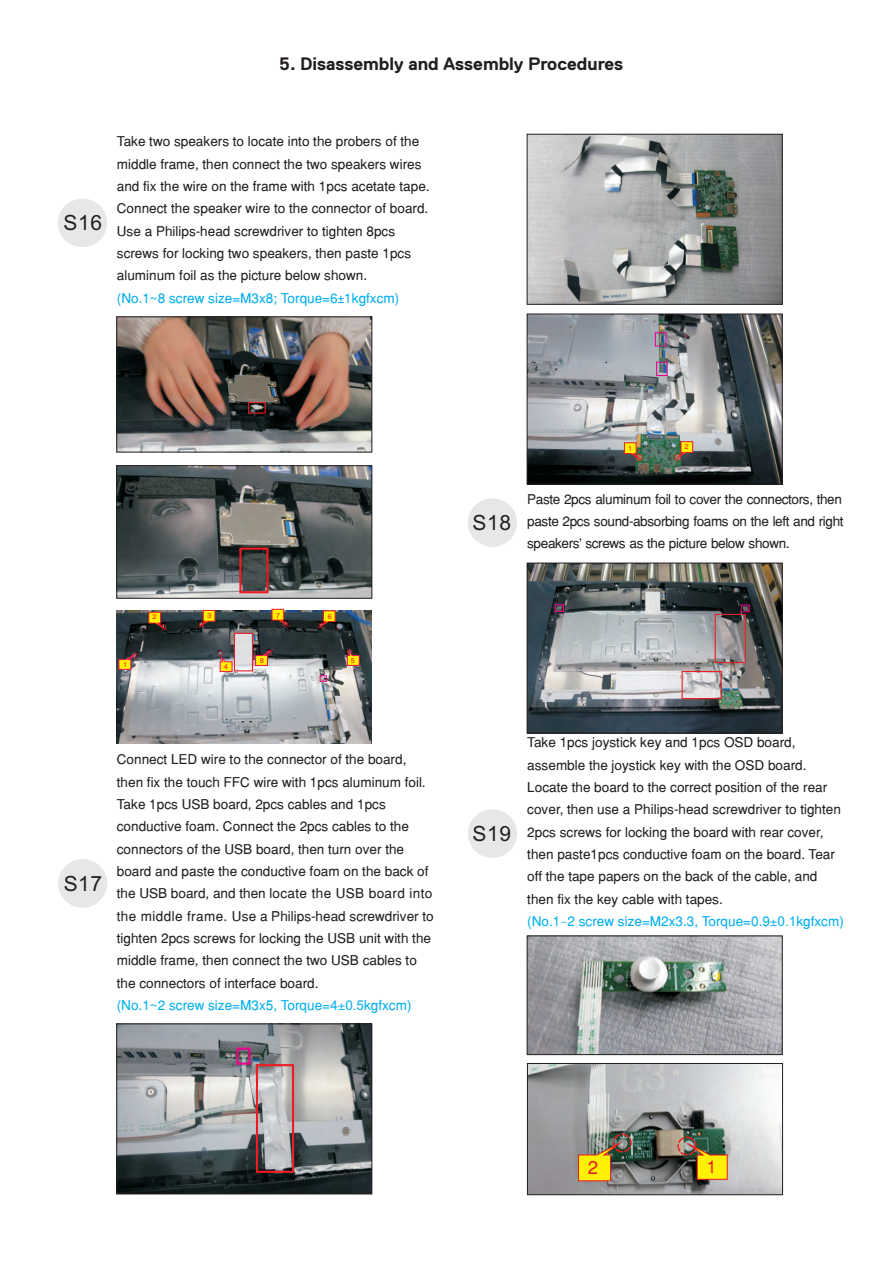
<style>
.page{position:relative;width:893px;height:1263px;background:#fff}
.page>*{position:absolute;margin:0;border:0;box-sizing:border-box;transform-origin:0 0}
.t1{font:21px "Arial";letter-spacing:.03em;color:#231f20}
.t2{font:18.45px "Helvetica";color:#ee1d23}
.t3{font:700 18px "Dell Replica";color:#231f20}
.t4{font:17.4px "Helvetica";color:#ee1d23}
.t5{font:13.5px/22.4px "Helvetica";color:#231f20}
.t6{font:7.05px "Helvetica";color:#ee1d23;scale:1.06 1}
.s1{color:#00aeef}
.s2{font-family:"Arial";font-size:12px;color:#00aeef}
.s3{font-family:"Helvetica Neue LT Std";font-size:12.75px;color:#00aeef}
.s4{font-family:"Arial";color:#00aeef}
.s5{font-family:"Adobe Fangsong Std";color:#00aeef}
</style>
<div class="page">
<div style="left:58px;top:859px;width:49px;height:48px;background:#e6e7e9;border:1px solid #e6e7e9;border-radius:50%"></div>
<div style="left:468px;top:810px;width:49px;height:48px;background:#e6e7e9;border:1px solid #e6e7e9;border-radius:50%"></div>
<div style="left:58px;top:199px;width:49px;height:48px;background:#e6e7e9;border:1px solid #e6e7e9;border-radius:50%"></div>
<img style="left:119px;top:319px;width:251px;height:131px">
<div style="left:248px;top:402px;width:18px;height:12px;border:1px solid #ee1d23"></div>
<div style="left:117px;top:317px;width:255px;height:135px;border:1px solid #231f20"></div>
<img style="left:119px;top:468px;width:251px;height:128px">
<div style="left:117px;top:466px;width:255px;height:132px;border:1px solid #231f20"></div>
<div style="left:239px;top:548px;width:30px;height:45px;border:2px solid #ee1d23"></div>
<img style="left:117px;top:611px;width:255px;height:132px">
<div style="left:319px;top:622px;width:6px;height:7px;border:1px dashed #ee1d23;border-radius:50%"></div>
<div style="left:234px;top:633px;width:19px;height:38px;border:1px solid #ee1d23"></div>
<svg style="left:119px;top:653px;width:19px;height:17px"></svg>
<svg style="left:148px;top:612px;width:18px;height:18px"></svg>
<svg style="left:217px;top:650px;width:15px;height:22px"></svg>
<svg style="left:198px;top:610px;width:17px;height:18px"></svg>
<svg style="left:255px;top:649px;width:18px;height:17px"></svg>
<svg style="left:347px;top:649px;width:12px;height:17px"></svg>
<svg style="left:318px;top:610px;width:17px;height:18px"></svg>
<svg style="left:272px;top:609px;width:17px;height:18px"></svg>
<div style="left:320px;top:675px;width:7px;height:7px;border:1px solid #ed028c"></div>
<img style="left:119px;top:1026px;width:251px;height:166px">
<div style="left:117px;top:1024px;width:255px;height:170px;border:1px solid #231f20"></div>
<div style="left:256px;top:1064px;width:38px;height:109px;border:2px solid #ee1d23"></div>
<div style="left:236px;top:1048px;width:15px;height:17px;border:2px solid #ed028c"></div>
<img style="left:529px;top:136px;width:251px;height:166px">
<div style="left:527px;top:134px;width:255px;height:170px;border:1px solid #231f20"></div>
<img style="left:529px;top:316px;width:251px;height:166px">
<div style="left:527px;top:314px;width:255px;height:170px;border:1px solid #231f20"></div>
<div style="left:635px;top:454px;width:7px;height:7px;border:1px dashed #ee1d23;border-radius:50%"></div>
<svg style="left:675px;top:441px;width:18px;height:18px"></svg>
<svg style="left:624px;top:442px;width:18px;height:18px"></svg>
<div style="left:673px;top:453px;width:8px;height:8px;border:1px dashed #ee1d23;border-radius:50%"></div>
<div style="left:656px;top:362px;width:12px;height:14px;border:1px solid #ed028c"></div>
<div style="left:655px;top:332px;width:11px;height:15px;border:1px solid #ed028c"></div>
<div style="left:468px;top:499px;width:49px;height:48px;background:#e6e7e9;border:1px solid #e6e7e9;border-radius:50%"></div>
<img style="left:529px;top:565px;width:251px;height:166px">
<div style="left:527px;top:563px;width:255px;height:170px;border:1px solid #231f20"></div>
<div style="left:682px;top:671px;width:40px;height:28px;border:1px solid #ee1d23"></div>
<div style="left:715px;top:614px;width:31px;height:49px;border:1px solid #ee1d23"></div>
<div style="left:555px;top:604px;width:9px;height:8px;border:1px solid #ed028c"></div>
<div style="left:741px;top:605px;width:9px;height:7px;border:1px solid #ed028c"></div>
<img style="left:529px;top:938px;width:251px;height:115px">
<div style="left:527px;top:936px;width:255px;height:119px;border:1px solid #231f20"></div>
<img style="left:529px;top:1065px;width:252px;height:128px">
<div style="left:527px;top:1063px;width:256px;height:132px;border:1px solid #231f20"></div>
<svg style="left:683px;top:1140px;width:45px;height:40px;background:#9b912d"></svg>
<div style="left:677px;top:1136px;width:19px;height:19px;border:1px dashed #ee1d23;border-radius:50%"></div>
<div style="left:613px;top:1133px;width:19px;height:19px;border:1px dashed #ee1d23;border-radius:50%"></div>
<svg style="left:578px;top:1139px;width:47px;height:43px;background:#b1a040"></svg>
<h3 class="t3" style="left:279px;top:56px;width:345px">5. Disassembly and Assembly Procedures</h3>
<h1 class="t1" style="left:63px;top:215px;width:40px">S16</h1>
<p class="t5" style="left:117px;top:132px;width:314px">Take two speakers to locate into the probers of the middle frame, then connect the two speakers wires and fix the wire on the frame with 1pcs acetate tape.<br>Connect the speaker wire to the connector of board.<br>Use a Philips-head screwdriver to tighten 8pcs screws for locking two speakers, then paste 1pcs aluminum foil as the picture below shown.<br><span class="s1">(No.1~8 screw size=M3x8; Torque=6</span><span class="s2">±</span><span class="s1">1kgfxcm)</span></p>
<p class="t6" style="left:123px;top:662px;width:5px">1</p>
<p class="t6" style="left:152px;top:614px;width:5px">2</p>
<p class="t6" style="left:208px;top:613px;width:5px">3</p>
<p class="t6" style="left:224px;top:663px;width:5px">4</p>
<p class="t6" style="left:276px;top:612px;width:5px">7</p>
<p class="t6" style="left:328px;top:613px;width:5px">6</p>
<p class="t6" style="left:260px;top:658px;width:5px">8</p>
<p class="t6" style="left:351px;top:657px;width:5px">5</p>
<h1 class="t1" style="left:64px;top:876px;width:40px">S17</h1>
<p class="t5" style="left:117px;top:750px;width:318px">Connect LED wire to the connector of the board, then fix the touch FFC wire with 1pcs aluminum foil.<br>Take 1pcs USB board, 2pcs cables and 1pcs conductive foam. Connect the 2pcs cables to the connectors of the USB board, then turn over the board and paste the conductive foam on the back of the USB board, and then locate the USB board into the middle frame. Use a Philips-head screwdriver to tighten 2pcs screws for locking the USB unit with the middle frame, then connect the two USB cables to the connectors of interface board.<br><span class="s1">(No.1~2 screw size=M3x5, Torque=4</span><span class="s3">±</span><span class="s4">0.5</span><span class="s1">kgfxcm)</span></p>
<h1 class="t1" style="left:472px;top:515px;width:40px">S18</h1>
<p class="t6" style="left:628px;top:446px;width:5px">1</p>
<p class="t6" style="left:685px;top:444px;width:5px">2</p>
<p class="t5" style="left:527px;top:489px;width:318px;text-align:justify">Paste 2pcs aluminum foil to cover the connectors, then paste 2pcs sound-absorbing foams on the left and right speakers’ screws as the picture below shown.</p>
<h1 class="t1" style="left:472px;top:826px;width:40px">S19</h1>
<p class="t5" style="left:527px;top:733px;width:318px">Take 1pcs joystick key and 1pcs OSD board, assemble the joystick key with the OSD board.<br>Locate the board to the correct position of the rear cover, then use a Philips-head screwdriver to tighten 2pcs screws for locking the board with rear cover, then paste1pcs conductive foam on the board. Tear off the tape papers on the back of the cable, and then fix the key cable with tapes.<br><span class="s1">(No.1</span><span class="s5">~</span><span class="s1">2 screw size=M2x3.3, Torque=0.9</span><span class="s3">±</span><span class="s4">0.1</span><span class="s1">kgfxcm)</span></p>
<h2 class="t2" style="left:588px;top:1160px;width:12px">2</h2>
<p class="t4" style="left:707px;top:1160px;width:11px">1</p>
</div>
